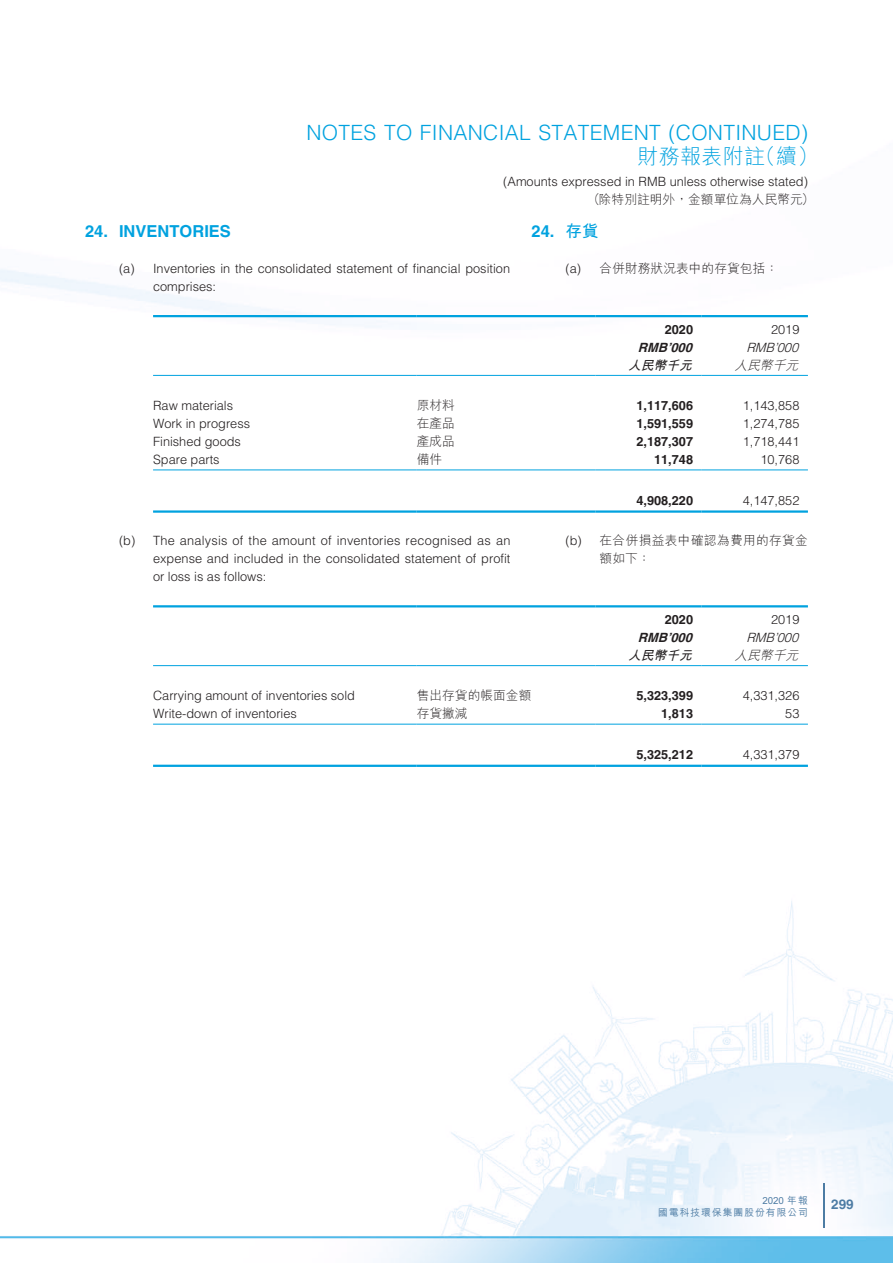
<style>
.page{position:relative;width:893px;height:1263px;background:#fff}
.page>*{position:absolute;margin:0;border:0;box-sizing:border-box;transform-origin:0 0}
.t1{font:300 21px "Helvetica LT Std";letter-spacing:.015em;color:#00a2df}
.t2{font:300 21px "M Hei HK";letter-spacing:.015em;color:#00a2df}
.t3{font:700 16.5px "Helvetica LT Std";color:#00a2df}
.t4{font:700 13.5px "Helvetica LT Std";color:#4d7ca4}
.t5{font:300 12.75px/18px "Helvetica LT Std";color:#231f20}
.t6{font:700 12.75px "Helvetica LT Std";color:#231f20}
.t7{font:300 12.75px "M Hei HK";color:#231f20}
.t8{font:300 12.75px/18px "M Hei HK";letter-spacing:.025em;color:#231f20}
.t9{font:italic 700 12.75px "Helvetica LT Std";color:#231f20}
.t10{font:italic 300 12.75px "Helvetica LT Std";color:#231f20}
.t11{font:italic 700 12.75px "M Hei HK";color:#231f20}
.t12{font:italic 300 12.75px "M Hei HK";color:#231f20}
.t13{font:500 9.75px/12px "M Hei HK";letter-spacing:.105em;color:#4d7ca4;text-align:right}
.s1{font-family:"M Hei HK"}
.s2{font-family:"Helvetica LT Std"}
</style>
<div class="page">
<img style="left:0;top:269px;width:893px;height:994px">
<hr style="left:824px;top:1183px;width:1px;height:44px;background:#4d7ca4">
<svg style="left:595px;top:376px;width:107px;height:134px"></svg>
<hr style="left:153px;top:315px;width:264px;height:2px;background:#00a2df">
<hr style="left:417px;top:315px;width:178px;height:2px;background:#00a2df">
<hr style="left:595px;top:315px;width:107px;height:2px;background:#00a2df">
<hr style="left:702px;top:315px;width:106px;height:2px;background:#00a2df">
<hr style="left:153px;top:375px;width:264px;height:1px;background:#00a2df">
<hr style="left:417px;top:375px;width:178px;height:1px;background:#00a2df">
<hr style="left:595px;top:375px;width:107px;height:1px;background:#00a2df">
<hr style="left:702px;top:375px;width:106px;height:1px;background:#00a2df">
<hr style="left:153px;top:469px;width:264px;height:1px;background:#00a2df">
<hr style="left:417px;top:469px;width:178px;height:1px;background:#00a2df">
<hr style="left:595px;top:469px;width:107px;height:1px;background:#00a2df">
<hr style="left:702px;top:469px;width:106px;height:1px;background:#00a2df">
<hr style="left:153px;top:510px;width:264px;height:3px;background:#00a2df">
<hr style="left:417px;top:510px;width:178px;height:3px;background:#00a2df">
<hr style="left:595px;top:510px;width:107px;height:3px;background:#00a2df">
<hr style="left:702px;top:510px;width:106px;height:3px;background:#00a2df">
<svg style="left:595px;top:666px;width:107px;height:99px"></svg>
<hr style="left:153px;top:605px;width:264px;height:2px;background:#00a2df">
<hr style="left:417px;top:605px;width:178px;height:2px;background:#00a2df">
<hr style="left:595px;top:605px;width:107px;height:2px;background:#00a2df">
<hr style="left:702px;top:605px;width:106px;height:2px;background:#00a2df">
<hr style="left:153px;top:665px;width:264px;height:1px;background:#00a2df">
<hr style="left:417px;top:665px;width:178px;height:1px;background:#00a2df">
<hr style="left:595px;top:665px;width:107px;height:1px;background:#00a2df">
<hr style="left:702px;top:665px;width:106px;height:1px;background:#00a2df">
<hr style="left:153px;top:724px;width:264px;height:1px;background:#00a2df">
<hr style="left:417px;top:724px;width:178px;height:1px;background:#00a2df">
<hr style="left:595px;top:724px;width:107px;height:1px;background:#00a2df">
<hr style="left:702px;top:724px;width:106px;height:1px;background:#00a2df">
<hr style="left:153px;top:765px;width:264px;height:2px;background:#00a2df">
<hr style="left:417px;top:765px;width:178px;height:2px;background:#00a2df">
<hr style="left:595px;top:765px;width:107px;height:2px;background:#00a2df">
<hr style="left:702px;top:765px;width:106px;height:2px;background:#00a2df">
<h1 class="t1" style="left:306px;top:119px;width:503px">NOTES TO FINANCIAL STATEMENT (CONTINUED)</h1>
<h1 class="t2" style="left:638px;top:145px;width:182px">財務報表附註（續）</h1>
<p class="t5" style="left:503px;top:172px;width:306px">(Amounts expressed in RMB unless otherwise stated)</p>
<p class="t7" style="left:587px;top:193px;width:228px">（除特別註明外，金額單位為人民幣元）</p>
<p class="t3" style="left:85px;top:221px;width:147px">24. INVENTORIES</p>
<p class="t5" style="left:153px;top:260px;width:359px;text-indent:-34px">(a) Inventories in the consolidated statement of financial position comprises:</p>
<p class="t3" style="left:531px;top:221px;width:69px">24. <span class="s1">存貨</span></p>
<p class="t7" style="left:566px;top:262px;width:214px"><span class="s2">(a)</span> 合併財務狀況表中的存貨包括：</p>
<p class="t6" style="left:665px;top:321px;width:30px">2020</p>
<p class="t5" style="left:771px;top:320px;width:30px">2019</p>
<p class="t9" style="left:638px;top:339px;width:59px">RMB’000</p>
<p class="t10" style="left:746px;top:339px;width:57px">RMB’000</p>
<p class="t11" style="left:628px;top:356px;width:70px">人民幣千元</p>
<p class="t12" style="left:734px;top:358px;width:69px">人民幣千元</p>
<p class="t5" style="left:153px;top:396px;width:82px">Raw materials</p>
<p class="t7" style="left:417px;top:399px;width:40px">原材料</p>
<p class="t6" style="left:636px;top:398px;width:58px">1,117,606</p>
<p class="t5" style="left:743px;top:396px;width:58px">1,143,858</p>
<p class="t5" style="left:153px;top:414px;width:99px">Work in progress</p>
<p class="t7" style="left:417px;top:417px;width:40px">在產品</p>
<p class="t6" style="left:636px;top:416px;width:58px">1,591,559</p>
<p class="t5" style="left:743px;top:414px;width:58px">1,274,785</p>
<p class="t5" style="left:153px;top:432px;width:89px">Finished goods</p>
<p class="t7" style="left:417px;top:435px;width:40px">產成品</p>
<p class="t6" style="left:636px;top:434px;width:58px">2,187,307</p>
<p class="t5" style="left:743px;top:432px;width:58px">1,718,441</p>
<p class="t5" style="left:153px;top:450px;width:68px">Spare parts</p>
<p class="t7" style="left:417px;top:453px;width:27px">備件</p>
<p class="t6" style="left:654px;top:452px;width:40px">11,748</p>
<p class="t5" style="left:760px;top:450px;width:40px">10,768</p>
<p class="t6" style="left:636px;top:492px;width:58px">4,908,220</p>
<p class="t5" style="left:743px;top:491px;width:58px">4,147,852</p>
<p class="t5" style="left:153px;top:532px;width:359px;text-align:justify;text-indent:-34px">(b) The analysis of the amount of inventories recognised as an expense and included in the consolidated statement of profit or loss is as follows:</p>
<p class="t6" style="left:665px;top:612px;width:30px">2020</p>
<p class="t5" style="left:771px;top:610px;width:30px">2019</p>
<p class="t9" style="left:638px;top:630px;width:59px">RMB’000</p>
<p class="t10" style="left:746px;top:629px;width:57px">RMB’000</p>
<p class="t11" style="left:628px;top:646px;width:70px">人民幣千元</p>
<p class="t12" style="left:734px;top:649px;width:69px">人民幣千元</p>
<p class="t5" style="left:153px;top:687px;width:203px">Carrying amount of inventories sold</p>
<p class="t7" style="left:417px;top:689px;width:116px">售出存貨的帳面金額</p>
<p class="t6" style="left:636px;top:688px;width:58px">5,323,399</p>
<p class="t5" style="left:743px;top:687px;width:58px">4,331,326</p>
<p class="t5" style="left:153px;top:705px;width:145px">Write-down of inventories</p>
<p class="t7" style="left:417px;top:707px;width:52px">存貨撇減</p>
<p class="t6" style="left:661px;top:706px;width:33px">1,813</p>
<p class="t5" style="left:785px;top:705px;width:16px">53</p>
<p class="t6" style="left:636px;top:747px;width:58px">5,325,212</p>
<p class="t5" style="left:743px;top:745px;width:58px">4,331,379</p>
<p class="t8" style="left:600px;top:531px;width:210px;text-indent:-34px"><span class="s2">(b)</span> 在合併損益表中確認為費用的存貨金額如下：</p>
<p class="t13" style="left:658px;top:1193px;width:151px">2020 年報<br>國電科技環保集團股份有限公司</p>
<p class="t4" style="left:831px;top:1196px;width:24px">299</p>
</div>
